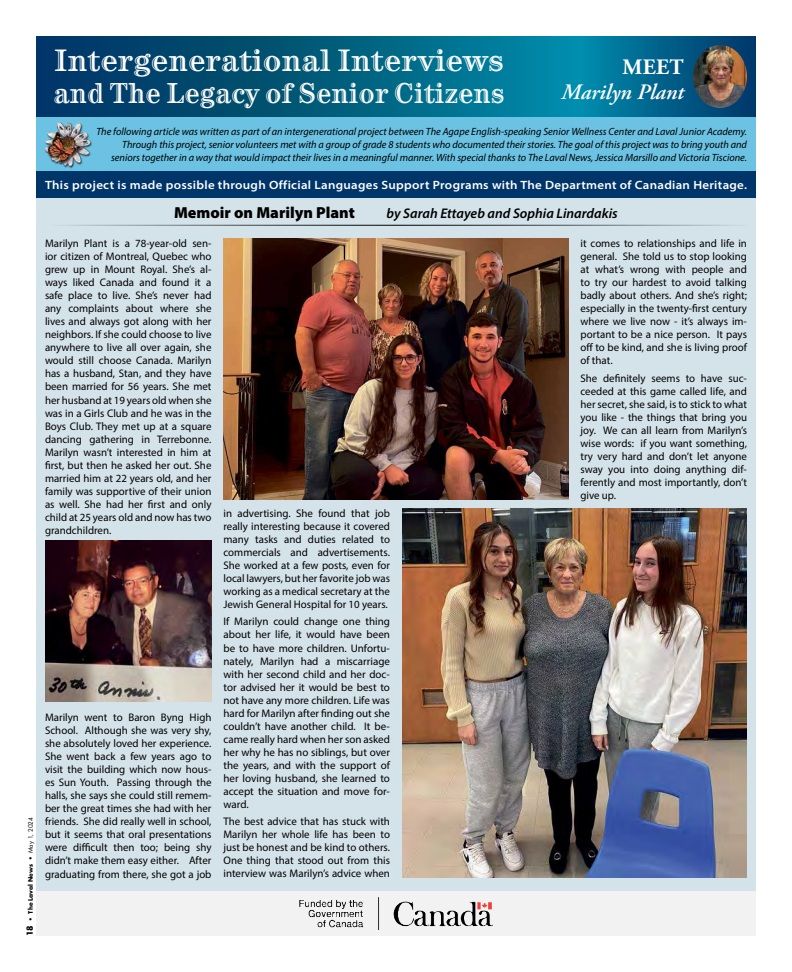
<style>
.page{position:relative;width:792px;height:972px;background:#fff}
.page>*{position:absolute;margin:0;border:0;box-sizing:border-box;transform-origin:0 0}
.t1{font:28px "Century Han ITC";letter-spacing:.025em;color:#fff}
.t2{font:26px "Century Han ITC";letter-spacing:.025em;color:#fff;scale:.94 1}
.t3{font:italic 600 22px "Adobe Garamond Pro";color:#fff}
.t4{font:700 22px "Adobe Garamond Pro";color:#fff}
.t5{font:900 16px "Myriad Pro";color:#000}
.t6{font:italic 600 14px "Myriad Pro";color:#000}
.t7{font:600 semi-expanded 12px "Myriad Pro";letter-spacing:.025em;color:#fff}
.t8{font:11px/13px "Myriad Pro";color:#000;text-align:justify}
.t9{font:italic 10.5px/13px "Myriad Pro";color:#000;text-align:right}
.t10{font:700 6px "Futura Std";color:#000}
.s1{font-size:8px}
.s2{font-weight:400}
</style>
<div class="page">
<svg style="left:36px;top:36px;width:720px;height:81px;background:#005e82"></svg>
<div style="left:36px;top:117px;width:720px;height:819px;background:#d4e2e9"></div>
<div style="left:36px;top:891px;width:720px;height:45px;background:#f3f2f2"></div>
<img style="left:300px;top:898px;width:192px;height:31px">
<div style="left:36px;top:117px;width:720px;height:54px;background:#6bc2e2"></div>
<img style="left:45px;top:121px;width:47px;height:48px">
<hr style="left:45px;top:225px;width:702px;height:1px;background:#000">
<div style="left:36px;top:171px;width:720px;height:27px;background:#00356a"></div>
<img style="left:693px;top:45px;width:54px;height:63px">
<img style="left:45px;top:540px;width:167px;height:162px">
<img style="left:224px;top:238px;width:344px;height:262px">
<img style="left:402px;top:508px;width:345px;height:370px">
<p class="t10" style="left:26px;top:936px;width:120px;rotate:-90deg"><span class="s1">18</span> <span class="s2">•</span> The Laval News <span class="s2">• May 1, 2024</span></p>
<h1 class="t1" style="left:54px;top:42px;width:451px">Intergenerational Interviews</h1>
<h2 class="t2" style="left:54px;top:76px;width:481px">and The Legacy of Senior Citizens</h2>
<h3 class="t4" style="left:623px;top:55px;width:63px">MEET</h3>
<h3 class="t3" style="left:562px;top:79px;width:124px">Marilyn Plant</h3>
<p class="t9" style="left:96px;top:125px;width:652px">The following article was written as part of an intergenerational project between The Agape English-speaking Senior Wellness Center and Laval Junior Academy.<br>Through this project, senior volunteers met with a group of grade 8 students who documented their stories. The goal of this project was to bring youth and seniors together in a way that would impact their lives in a meaningful manner. With special thanks to The Laval News, Jessica Marsillo and Victoria Tiscione.</p>
<p class="t7" style="left:45px;top:177px;width:703px">This project is made possible through Official Languages Support Programs with The Department of Canadian Heritage.</p>
<h3 class="t5" style="left:174px;top:201px;width:182px">Memoir on Marilyn Plant</h3>
<p class="t6" style="left:387px;top:204px;width:233px">by Sarah Ettayeb and Sophia Linardakis</p>
<p class="t8" style="left:45px;top:236px;width:168px">Marilyn Plant is a 78-year-old sen&shy;ior citizen of Montreal, Quebec who grew up in Mount Royal. She’s al&shy;ways liked Canada and found it a safe place to live. She’s never had any complaints about where she lives and always got along with her neighbors. If she could choose to live anywhere to live all over again, she would still choose Canada. Marilyn has a husband, Stan, and they have been married for 56 years. She met her husband at 19 years old when she was in a Girls Club and he was in the Boys Club. They met up at a square dancing gathering in Terrebonne.<br>Marilyn wasn’t interested in him at first, but then he asked her out. She married him at 22 years old, and her family was supportive of their union as well. She had her first and only child at 25 years old and now has two grandchildren.</p>
<p class="t8" style="left:45px;top:710px;width:168px">Marilyn went to Baron Byng High School. Although she was very shy, she absolutely loved her experience.<br>She went back a few years ago to visit the building which now hous&shy;es Sun Youth. Passing through the halls, she says she could still remem&shy;ber the great times she had with her friends. She did really well in school, but it seems that oral presentations were difficult then too; being shy didn’t make them easy either. After graduating from there, she got a job</p>
<p class="t8" style="left:223px;top:506px;width:168px">in advertising. She found that job really interesting because it covered many tasks and duties related to commercials and advertisements.<br>She worked at a few posts, even for local lawyers, but her favorite job was working as a medical secretary at the Jewish General Hospital for 10 years.</p>
<p class="t8" style="left:224px;top:615px;width:168px">If Marilyn could change one thing about her life, it would have been be to have more children. Unfortu&shy;nately, Marilyn had a miscarriage with her second child and her doc&shy;tor advised her it would be best to not have any more children. Life was hard for Marilyn after finding out she couldn’t have another child. It be&shy;came really hard when her son asked her why he has no siblings, but over the years, and with the support of her loving husband, she learned to accept the situation and move for&shy;ward.</p>
<p class="t8" style="left:224px;top:815px;width:168px">The best advice that has stuck with Marilyn her whole life has been to just be honest and be kind to others.<br>One thing that stood out from this interview was Marilyn’s advice when</p>
<p class="t8" style="left:580px;top:236px;width:168px">it comes to relationships and life in general. She told us to stop looking at what’s wrong with people and to try our hardest to avoid talking badly about others. And she’s right; especially in the twenty-first century where we live now - it’s always im&shy;portant to be a nice person. It pays off to be kind, and she is living proof of that.</p>
<p class="t8" style="left:581px;top:371px;width:168px">She definitely seems to have suc&shy;ceeded at this game called life, and her secret, she said, is to stick to what you like - the things that bring you joy. We can all learn from Marilyn’s wise words: if you want something, try very hard and don’t let anyone sway you into doing anything dif&shy;ferently and most importantly, don’t give up.</p>
</div>
